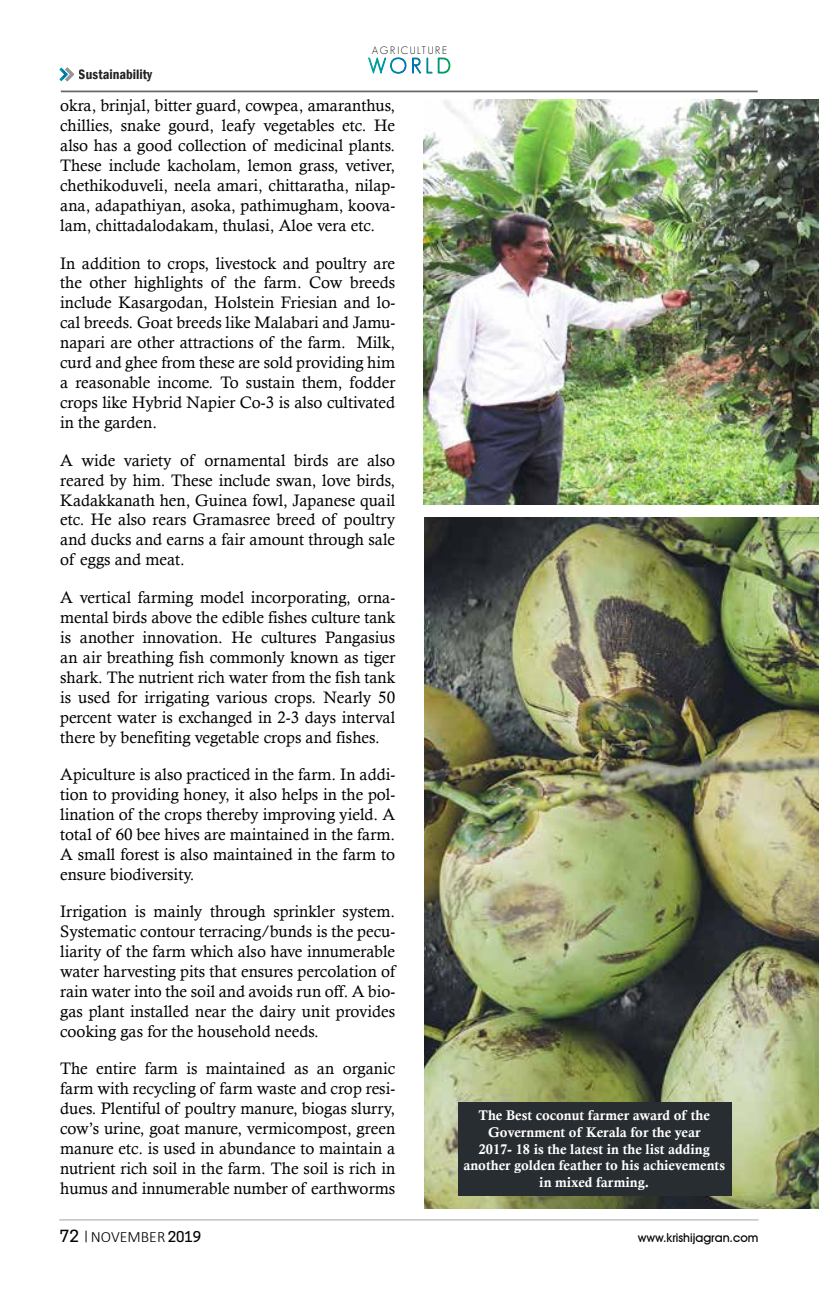
<style>
.page{position:relative;width:819px;height:1290px;background:#fff}
.page>*{position:absolute;margin:0;border:0;box-sizing:border-box;transform-origin:0 0}
.t1{font:16.62px/19.9px "Calisto";color:#000;text-align:justify}
.t2{font:300 15.75px "Calibri";color:#000}
.t3{font:14px/16.8px "Calis MT Bol";color:#fff;text-align:center}
.t4{font:600 condensed 14px "Franklin Gothic";color:#000}
.t5{font:500 12.25px "Avant Garde IT Cby BT";color:#000}
.t6{font:300 10.5px "Geosans";letter-spacing:.145em;color:#000}
.s1{font-family:"Cooper Hewitt";font-weight:500}
.s2{font-family:"Cooper Hewitt";font-weight:500;font-size:14px}
</style>
<div class="page">
<svg style="left:86px;top:1230px;width:1px;height:12px"></svg>
<svg style="left:59px;top:67px;width:15px;height:14px"></svg>
<svg style="left:368px;top:57px;width:38px;height:17px"></svg>
<svg style="left:412px;top:58px;width:38px;height:16px"></svg>
<hr style="left:61px;top:91px;width:696px;height:1px;background:#000">
<hr style="left:59px;top:1219px;width:699px;height:1px;background:#666767">
<img style="left:424px;top:99px;width:395px;height:405px">
<img style="left:424px;top:517px;width:395px;height:691px">
<div style="left:458px;top:1102px;width:273px;height:94px;background:#282d31"></div>
<p class="t4" style="left:79px;top:65px;width:75px">Sustainability</p>
<p class="t6" style="left:372px;top:44px;width:77px">AGRICULTURE</p>
<p class="t1" style="left:60px;top:95px;width:336px">okra, brinjal, bitter guard, cowpea, amaranthus, chillies, snake gourd, leafy vegetables etc. He also has a good collection of medicinal plants.<br>These include kacholam, lemon grass, vetiver, chethikoduveli, neela amari, chittaratha, nilap&shy;ana, adapathiyan, asoka, pathimugham, koova&shy;lam, chittadalodakam, thulasi, Aloe vera etc.</p>
<p class="t1" style="left:60px;top:253px;width:336px">In addition to crops, livestock and poultry are the other highlights of the farm. Cow breeds include Kasargodan, Holstein Friesian and lo&shy;cal breeds. Goat breeds like Malabari and Jamu&shy;napari are other attractions of the farm. Milk, curd and ghee from these are sold providing him a reasonable income. To sustain them, fodder crops like Hybrid Napier Co-3 is also cultivated in the garden.</p>
<p class="t1" style="left:60px;top:450px;width:336px">A wide variety of ornamental birds are also reared by him. These include swan, love birds, Kadakkanath hen, Guinea fowl, Japanese quail etc. He also rears Gramasree breed of poultry and ducks and earns a fair amount through sale of eggs and meat.</p>
<p class="t1" style="left:60px;top:587px;width:336px">A vertical farming model incorporating, orna&shy;mental birds above the edible fishes culture tank is another innovation. He cultures Pangasius an air breathing fish commonly known as tiger shark. The nutrient rich water from the fish tank is used for irrigating various crops. Nearly 50 percent water is exchanged in 2-3 days interval there by benefiting vegetable crops and fishes.</p>
<p class="t1" style="left:60px;top:764px;width:336px">Apiculture is also practiced in the farm. In addi&shy;tion to providing honey, it also helps in the pol&shy;lination of the crops thereby improving yield. A total of 60 bee hives are maintained in the farm.<br>A small forest is also maintained in the farm to ensure biodiversity.</p>
<p class="t1" style="left:60px;top:901px;width:336px">Irrigation is mainly through sprinkler system.<br>Systematic contour terracing/bunds is the pecu&shy;liarity of the farm which also have innumerable water harvesting pits that ensures percolation of rain water into the soil and avoids run off. A bio&shy;gas plant installed near the dairy unit provides cooking gas for the household needs.</p>
<p class="t1" style="left:60px;top:1058px;width:336px">The entire farm is maintained as an organic farm with recycling of farm waste and crop resi&shy;dues. Plentiful of poultry manure, biogas slurry, cow’s urine, goat manure, vermicompost, green manure etc. is used in abundance to maintain a nutrient rich soil in the farm. The soil is rich in humus and innumerable number of earthworms</p>
<p class="t2" style="left:60px;top:1227px;width:143px"><span class="s1">72</span> NOVEMBER <span class="s2">2019</span></p>
<p class="t3" style="left:463px;top:1107px;width:263px">The Best coconut farmer award of the Government of Kerala for the year<br>2017- 18 is the latest in the list adding another golden feather to his achievements in mixed farming.</p>
<p class="t5" style="left:637px;top:1230px;width:122px">www.krishijagran.com</p>
</div>
